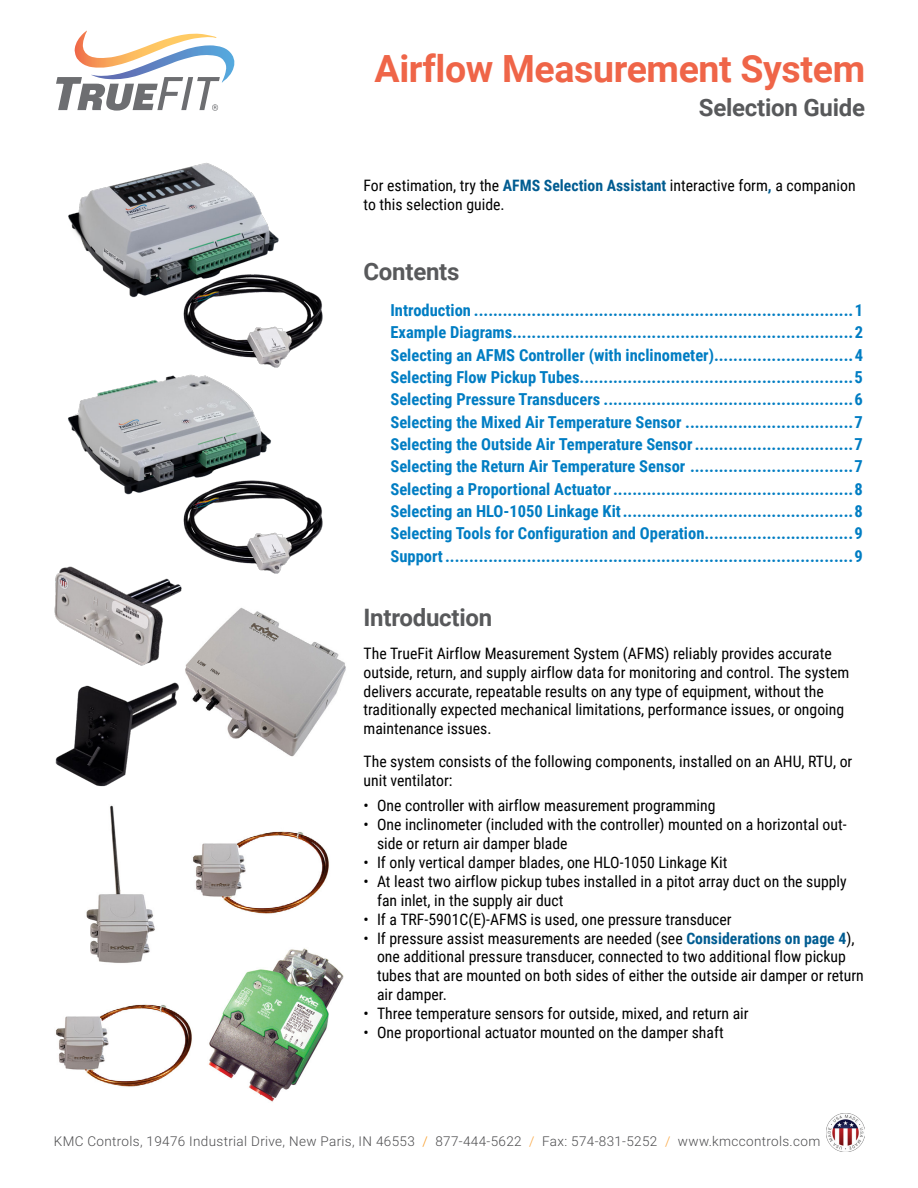
<style>
.page{position:relative;width:918px;height:1188px;background:#fff}
.page>*{position:absolute;margin:0;border:0;box-sizing:border-box;transform-origin:0 0}
.t1{font:700 37.5px "Roboto";letter-spacing:-.01em;color:#ef6548}
.t2{font:700 24px "Roboto";letter-spacing:-.01em;color:#58595b}
.t3{font:700 16.5px/22.4px "Roboto Condensed";color:#007dc3;text-align:justify}
.t4{font:15.75px/18.9px "Roboto Condensed";color:#000}
.t5{font:300 13.5px "Roboto";letter-spacing:.025em;color:#4d4d4f}
.s1{font-weight:700;color:#005c91}
.s2{color:#f8971d}
.s3{color:#faa53f}
</style>
<div class="page">
<img style="left:826px;top:1113px;width:38px;height:38px">
<img style="left:56px;top:1004px;width:136px;height:83px">
<img style="left:54px;top:570px;width:109px;height:90px">
<img style="left:190px;top:607px;width:156px;height:150px">
<img style="left:55px;top:660px;width:138px;height:127px">
<img style="left:208px;top:948px;width:136px;height:154px">
<div style="left:208px;top:947px;width:33px;height:34px;background:#fff"></div>
<img style="left:68px;top:163px;width:255px;height:189px">
<img style="left:60px;top:352px;width:263px;height:250px">
<img style="left:86px;top:805px;width:69px;height:158px">
<svg style="left:56px;top:31px;width:179px;height:80px"></svg>
<img style="left:193px;top:831px;width:136px;height:83px">
<h1 class="t1" style="left:374px;top:43px;width:492px">Airflow Measurement System</h1>
<h2 class="t2" style="left:699px;top:91px;width:168px">Selection Guide</h2>
<p class="t4" style="left:364px;top:176px;width:494px">For estimation, try the <span class="s1">AFMS Selection Assistant</span> interactive form<span class="s1">,</span> a companion to this selection guide.</p>
<h2 class="t2" style="left:364px;top:255px;width:97px">Contents</h2>
<p class="t3" style="left:390px;top:298px;width:474px">Introduction ...............................................................................1<br>Example Diagrams.......................................................................2<br>Selecting an AFMS Controller (with inclinometer).............................4<br>Selecting Flow Pickup Tubes.........................................................5<br>Selecting Pressure Transducers ....................................................6<br>Selecting the Mixed Air Temperature Sensor ...................................7<br>Selecting the Outside Air Temperature Sensor.................................7<br>Selecting the Return Air Temperature Sensor ..................................7<br>Selecting a Proportional Actuator..................................................8<br>Selecting an HLO-1050 Linkage Kit................................................8<br>Selecting Tools for Configuration and Operation...............................9<br>Support.....................................................................................9</p>
<h2 class="t2" style="left:364px;top:601px;width:130px">Introduction</h2>
<p class="t4" style="left:364px;top:643px;width:487px">The TrueFit Airflow Measurement System (AFMS) reliably provides accurate outside, return, and supply airflow data for monitoring and control. The system delivers accurate, repeatable results on any type of equipment, without the traditionally expected mechanical limitations, performance issues, or ongoing maintenance issues.</p>
<p class="t4" style="left:364px;top:751px;width:490px">The system consists of the following components, installed on an AHU, RTU, or unit ventilator:</p>
<p class="t4" style="left:364px;top:796px;width:354px">• One controller with airflow measurement programming</p>
<p class="t4" style="left:377px;top:815px;width:471px;text-indent:-13px">• One inclinometer (included with the controller) mounted on a horizontal out&shy;side or return air damper blade</p>
<p class="t4" style="left:364px;top:852px;width:365px">• If only vertical damper blades, one HLO-1050 Linkage Kit</p>
<p class="t4" style="left:377px;top:871px;width:471px;text-indent:-13px">• At least two airflow pickup tubes installed in a pitot array duct on the supply fan inlet, in the supply air duct</p>
<p class="t4" style="left:364px;top:909px;width:370px">• If a TRF-5901C(E)-AFMS is used, one pressure transducer</p>
<p class="t4" style="left:377px;top:928px;width:488px;text-indent:-13px">• If pressure assist measurements are needed (see <span class="s1">Considerations on page 4</span>), one additional pressure transducer, connected to two additional flow pickup tubes that are mounted on both sides of either the outside air damper or return air damper.</p>
<p class="t4" style="left:364px;top:1004px;width:387px">• Three temperature sensors for outside, mixed, and return air</p>
<p class="t4" style="left:364px;top:1022px;width:362px">• One proportional actuator mounted on the damper shaft</p>
<p class="t5" style="left:54px;top:1131px;width:768px">KMC Controls, 19476 Industrial Drive, New Paris, IN 46553 <span class="s2">/</span> 877-444-5622 <span class="s3">/</span> Fax: 574-831-5252 <span class="s3">/</span> www.kmccontrols.com</p>
</div>
